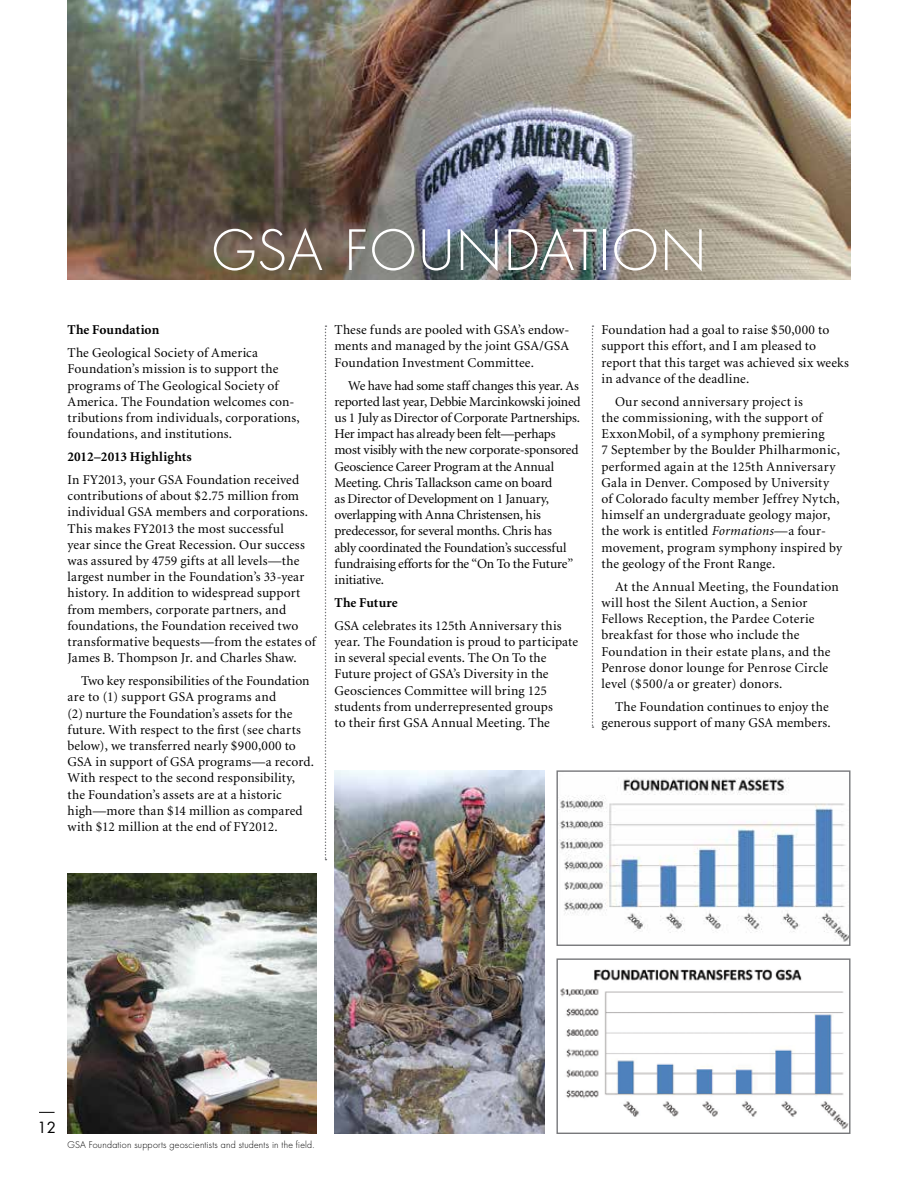
<style>
.page{position:relative;width:918px;height:1188px;background:#fff}
.page>*{position:absolute;margin:0;border:0;box-sizing:border-box;transform-origin:0 0}
.t1{font:300 54px "Futura";letter-spacing:.04em;color:#fff}
.t2{font:15px "Futura";color:#000}
.t3{font:13.5px/16.2px "Minion";letter-spacing:.005em;color:#000}
.t4{font:13.5px/16.2px "Minion";letter-spacing:-.015em;color:#000}
.t5{font:700 13.5px "Minion";letter-spacing:.01em;color:#000}
.t6{font:300 9px "Futura";letter-spacing:.025em;color:#000}
.s1{font-style:italic}
</style>
<div class="page">
<svg style="left:39px;top:1112px;width:16px;height:1px"></svg>
<img style="left:68px;top:0;width:782px;height:280px">
<img style="left:558px;top:778px;width:291px;height:164px">
<div style="left:556px;top:770px;width:295px;height:176px;border:1px solid #77787b"></div>
<img style="left:560px;top:969px;width:289px;height:161px">
<div style="left:556px;top:958px;width:295px;height:176px;border:1px solid #77787b"></div>
<svg style="left:592px;top:325px;width:1px;height:403px"></svg>
<svg style="left:325px;top:325px;width:2px;height:535px"></svg>
<img style="left:68px;top:874px;width:248px;height:260px">
<img style="left:334px;top:770px;width:210px;height:364px">
<h1 class="t1" style="left:212px;top:216px;width:496px">GSA Foundation</h1>
<p class="t5" style="left:68px;top:323px;width:93px">The Foundation</p>
<p class="t3" style="left:68px;top:345px;width:234px">The Geological Society of America Foundation’s mission is to support the programs of The Geological Society of America. The Foundation welcomes con&shy;tributions from individuals, corporations, foundations, and institutions.</p>
<p class="t5" style="left:68px;top:450px;width:126px">2012–2013 Highlights</p>
<p class="t3" style="left:68px;top:472px;width:250px">In FY2013, your GSA Foundation received contributions of about $2.75 million from individual GSA members and corporations.<br>This makes FY2013 the most successful<br>year since the Great Recession. Our success was assured by 4759 gifts at all levels—the largest number in the Foundation’s 33-year history. In addition to widespread support from members, corporate partners, and foundations, the Foundation received two transformative bequests—from the estates of James B. Thompson Jr. and Charles Shaw.</p>
<p class="t3" style="left:68px;top:673px;width:248px;text-indent:14px">Two key responsibilities of the Foundation are to (1) support GSA programs and<br>(2) nurture the Foundation’s assets for the future. With respect to the first (see charts below), we transferred nearly $900,000 to GSA in support of GSA programs—a record.<br>With respect to the second responsibility, the Foundation’s assets are at a historic high—more than $14 million as compared with $12 million at the end of FY2012.</p>
<p class="t3" style="left:335px;top:322px;width:236px;text-align:justify">These funds are pooled with GSA’s endow&shy;ments and managed by the joint GSA/GSA Foundation Investment Committee.</p>
<p class="t4" style="left:335px;top:378px;width:248px;text-indent:14px">We have had some staff changes this year. As reported last year, Debbie Marcinkowski joined us 1 July as Director of Corporate Partnerships.<br>Her impact has already been felt—perhaps most visibly with the new corporate-sponsored Geoscience Career Program at the Annual Meeting. Chris Tallackson came on board<br>as Director of Development on 1 January, overlapping with Anna Christensen, his predecessor, for several months. Chris has<br>ably coordinated the Foundation’s successful fundraising efforts for the “On To the Future” initiative.</p>
<p class="t5" style="left:335px;top:596px;width:65px">The Future</p>
<p class="t3" style="left:335px;top:618px;width:245px">GSA celebrates its 125th Anniversary this year. The Foundation is proud to participate in several special events. The On To the Future project of GSA’s Diversity in the Geosciences Committee will bring 125 students from underrepresented groups<br>to their first GSA Annual Meeting. The</p>
<p class="t3" style="left:602px;top:322px;width:249px">Foundation had a goal to raise $50,000 to support this effort, and I am pleased to report that this target was achieved six weeks in advance of the deadline.</p>
<p class="t3" style="left:602px;top:394px;width:242px;text-indent:14px">Our second anniversary project is<br>the commissioning, with the support of ExxonMobil, of a symphony premiering<br>7 September by the Boulder Philharmonic, performed again at the 125th Anniversary Gala in Denver. Composed by University of Colorado faculty member Jeffrey Nytch, himself an undergraduate geology major, the work is entitled <span class="s1">Formations</span>—a four&shy;movement, program symphony inspired by the geology of the Front Range.</p>
<p class="t3" style="left:602px;top:579px;width:239px;text-indent:14px">At the Annual Meeting, the Foundation will host the Silent Auction, a Senior Fellows Reception, the Pardee Coterie breakfast for those who include the Foundation in their estate plans, and the Penrose donor lounge for Penrose Circle level ($500/a or greater) donors.</p>
<p class="t3" style="left:602px;top:699px;width:231px;text-align:right">The Foundation continues to enjoy the generous support of many GSA members.</p>
<p class="t2" style="left:38px;top:1117px;width:20px">12</p>
<p class="t6" style="left:68px;top:1139px;width:249px">GSA Foundation supports geoscientists and students in the field.</p>
</div>
